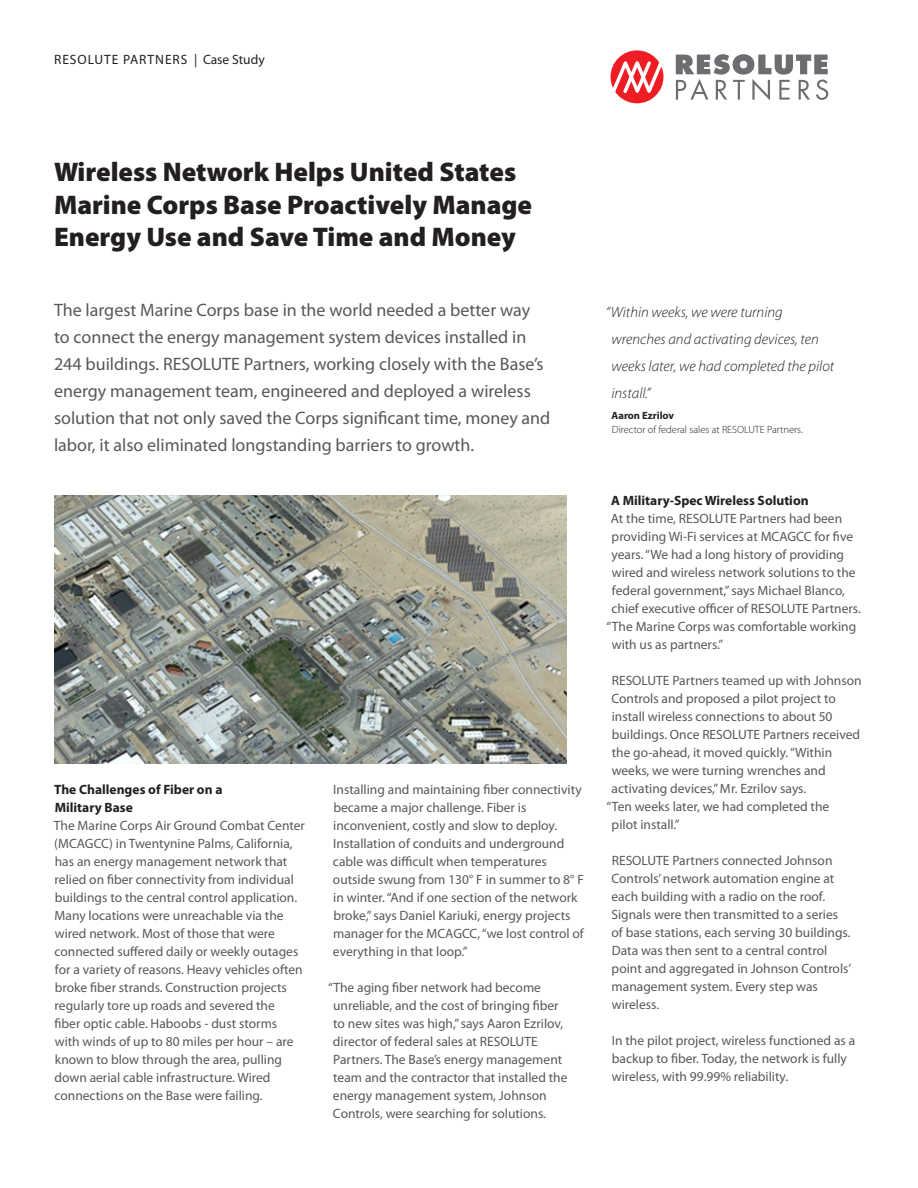
<style>
.page{position:relative;width:918px;height:1188px;background:#fff}
.page>*{position:absolute;margin:0;border:0;box-sizing:border-box;transform-origin:0 0}
.t1{font:900 27px/32.4px "Myriad Pro";color:#231f20}
.t2{font:18px/27px "Myriad Pro";color:#57585a}
.t3{font:italic 300 15px/27px "Myriad Pro";color:#231f20}
.t4{font:13.5px/18px "Myriad Pro";color:#57585a}
.t5{font:700 13.5px "Myriad Pro";color:#231f20}
.t6{font:13.5px "Myriad Pro";letter-spacing:.07em;color:#231f20}
.t7{font:300 10.5px "Myriad Pro";color:#231f20}
.t8{font:700 10.5px "Myriad Pro";color:#231f20}
</style>
<div class="page">
<svg style="left:676px;top:54px;width:152px;height:46px"></svg>
<svg style="left:611px;top:50px;width:53px;height:50px"></svg>
<img style="left:54px;top:496px;width:512px;height:267px">
<p class="t6" style="left:54px;top:51px;width:212px">RESOLUTE PARTNERS | Case Study</p>
<p class="t1" style="left:54px;top:156px;width:480px">Wireless Network Helps United States<br>Marine Corps Base Proactively Manage<br>Energy Use and Save Time and Money</p>
<p class="t2" style="left:54px;top:296px;width:498px">The largest Marine Corps base in the world needed a better way<br>to connect the energy management system devices installed in 244 buildings. RESOLUTE Partners, working closely with the Base’s energy management team, engineered and deployed a wireless solution that not only saved the Corps significant time, money and labor, it also eliminated longstanding barriers to growth.</p>
<p class="t5" style="left:54px;top:782px;width:170px">The Challenges of Fiber on a</p>
<p class="t5" style="left:55px;top:800px;width:80px">Military Base</p>
<p class="t4" style="left:54px;top:816px;width:253px">The Marine Corps Air Ground Combat Center (MCAGCC) in Twentynine Palms, California, has an energy management network that relied on fiber connectivity from individual buildings to the central control application.<br>Many locations were unreachable via the wired network. Most of those that were connected suffered daily or weekly outages for a variety of reasons. Heavy vehicles often broke fiber strands. Construction projects regularly tore up roads and severed the<br>fiber optic cable. Haboobs - dust storms with winds of up to 80 miles per hour – are known to blow through the area, pulling down aerial cable infrastructure. Wired connections on the Base were failing.</p>
<p class="t4" style="left:333px;top:780px;width:252px">Installing and maintaining fiber connectivity became a major challenge. Fiber is inconvenient, costly and slow to deploy.<br>Installation of conduits and underground cable was difficult when temperatures outside swung from 130° F in summer to 8° F in winter. “And if one section of the network broke,” says Daniel Kariuki, energy projects manager for the MCAGCC, “we lost control of everything in that loop.”</p>
<p class="t4" style="left:333px;top:978px;width:236px;text-indent:-5px">“The aging fiber network had become unreliable, and the cost of bringing fiber to new sites was high,” says Aaron Ezrilov, director of federal sales at RESOLUTE Partners. The Base’s energy management team and the contractor that installed the energy management system, Johnson Controls, were searching for solutions.</p>
<p class="t3" style="left:611px;top:299px;width:224px;text-indent:-5px">“Within weeks, we were turning wrenches and activating devices, ten weeks later, we had completed the pilot install.”</p>
<p class="t8" style="left:612px;top:410px;width:64px">Aaron Ezrilov</p>
<p class="t7" style="left:612px;top:423px;width:192px">Director of federal sales at RESOLUTE Partners.</p>
<p class="t5" style="left:611px;top:493px;width:199px">A Military-Spec Wireless Solution</p>
<p class="t4" style="left:611px;top:509px;width:233px">At the time, RESOLUTE Partners had been</p>
<p class="t4" style="left:612px;top:527px;width:243px">providing Wi-Fi services at MCAGCC for five</p>
<p class="t4" style="left:612px;top:545px;width:234px">years. “We had a long history of providing</p>
<p class="t4" style="left:612px;top:563px;width:245px">wired and wireless network solutions to the</p>
<p class="t4" style="left:612px;top:581px;width:235px">federal government,” says Michael Blanco,</p>
<p class="t4" style="left:611px;top:599px;width:251px">chief executive officer of RESOLUTE Partners.</p>
<p class="t4" style="left:607px;top:617px;width:251px">“The Marine Corps was comfortable working</p>
<p class="t4" style="left:612px;top:635px;width:113px">with us as partners.”</p>
<p class="t4" style="left:611px;top:671px;width:252px">RESOLUTE Partners teamed up with Johnson Controls and proposed a pilot project to install wireless connections to about 50 buildings. Once RESOLUTE Partners received the go-ahead, it moved quickly. “Within weeks, we were turning wrenches and activating devices,” Mr. Ezrilov says.</p>
<p class="t4" style="left:607px;top:797px;width:224px">“Ten weeks later, we had completed the</p>
<p class="t4" style="left:612px;top:815px;width:70px">pilot install.”</p>
<p class="t4" style="left:611px;top:851px;width:224px">RESOLUTE Partners connected Johnson<br>Controls’ network automation engine at</p>
<p class="t4" style="left:611px;top:887px;width:228px">each building with a radio on the roof.<br>Signals were then transmitted to a series</p>
<p class="t4" style="left:611px;top:923px;width:241px">of base stations, each serving 30 buildings.<br>Data was then sent to a central control point and aggregated in Johnson Controls’ management system. Every step was wireless.</p>
<p class="t4" style="left:612px;top:1031px;width:245px">In the pilot project, wireless functioned as a backup to fiber. Today, the network is fully wireless, with 99.99% reliability.</p>
</div>
